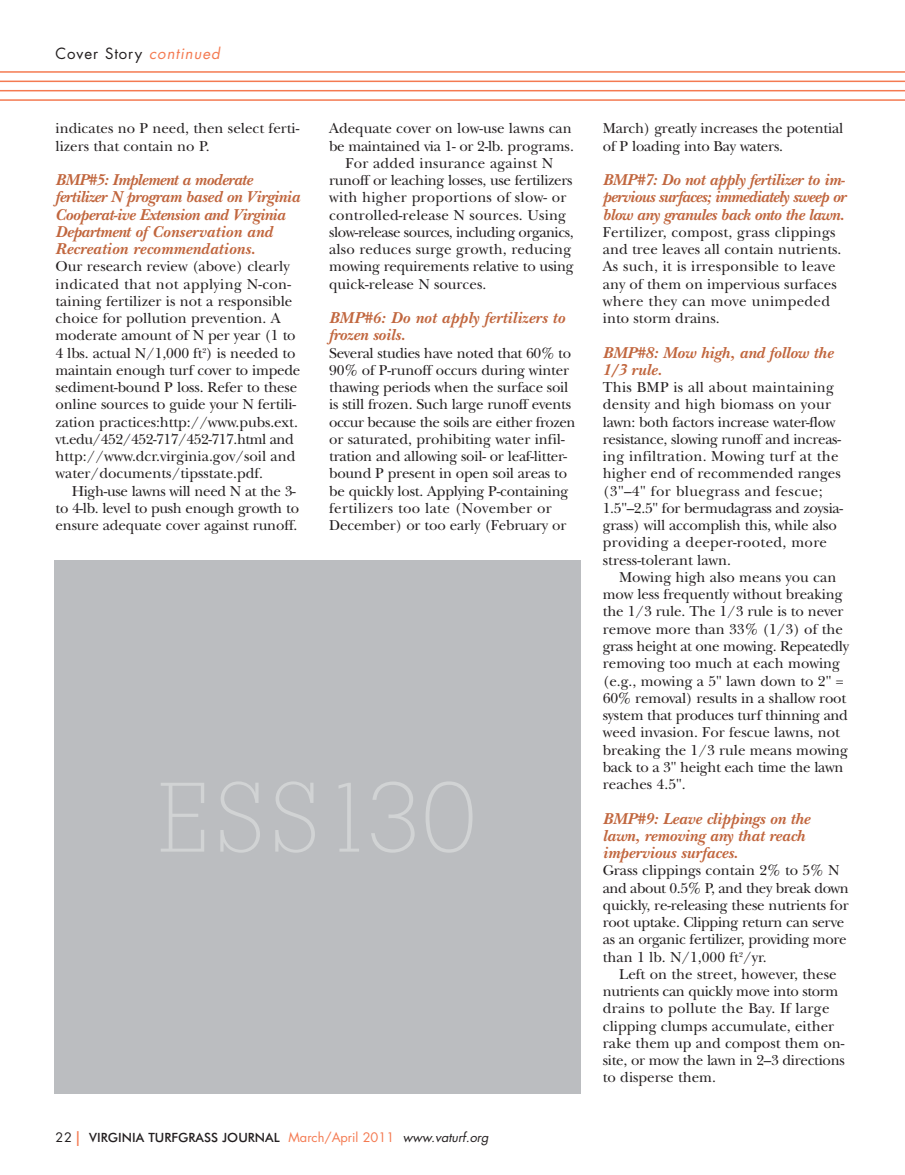
<style>
.page{position:relative;width:905px;height:1175px;background:#fff}
.page>*{position:absolute;margin:0;border:0;box-sizing:border-box;transform-origin:0 0}
.t1{font:300 97.5px "Boton";color:#d1d3d4}
.t2{font:italic 700 16.5px/17.2px "New Baskerville";color:#c1663e}
.t3{font:15px/17.2px "New Baskerville";letter-spacing:-.01em;color:#231f20}
.t4{font:15px/17.2px "New Baskerville";letter-spacing:.015em;color:#231f20}
.t5{font:15px "New Baskerville";letter-spacing:.01em;color:#231f20}
.t6{font:15px "New Baskerville";letter-spacing:-.03em;color:#231f20}
.t7{font:15px "Futura";letter-spacing:.06em;color:#231f20}
.t8{font:500 12.75px "Futura BT";color:#231f20}
.s1{font-style:italic;color:#f47a51}
.s2{font-family:"Futura";font-weight:400}
.s3{font-family:"Futura";font-weight:400;font-size:18px;color:#f47a51}
.s4{font-family:"Futura";font-weight:400;color:#f47a51}
.s5{font-family:"Futura";font-weight:400;font-style:italic}
</style>
<div class="page">
<div style="left:54px;top:560px;width:526px;height:534px;background:#bbbdc0"></div>
<hr style="left:0;top:71px;width:904px;height:2px;background:#f47a51">
<hr style="left:0;top:81px;width:904px;height:1px;background:#f47a51">
<hr style="left:0;top:90px;width:904px;height:1px;background:#f47a51">
<hr style="left:0;top:99px;width:904px;height:2px;background:#f47a51">
<p class="t7" style="left:55px;top:46px;width:168px">Cover Story <span class="s1">continued</span></p>
<p class="t3" style="left:55px;top:122px;width:245px">indicates no P need, then select ferti&shy;lizers that contain no P.</p>
<p class="t2" style="left:55px;top:173px;width:246px">BMP#5: Implement a moderate fertilizer N program based on Virginia Cooperat-ive Extension and Virginia Department of Conservation and Recreation recommendations.</p>
<p class="t3" style="left:55px;top:260px;width:246px">Our research review (above) clearly indicated that not applying N-con&shy;taining fertilizer is not a responsible choice for pollution prevention. A moderate amount of N per year (1 to 4 lbs. actual N/1,000 ft<sup>2</sup>) is needed to maintain enough turf cover to impede sediment-bound P loss. Refer to these online sources to guide your N fertili&shy;zation practices:http://www.pubs.ext. vt.edu/452/452-717/452-717.html and http://www.dcr.virginia.gov/soil and water/documents/tipsstate.pdf.</p>
<p class="t3" style="left:55px;top:484px;width:245px;text-indent:16px">High-use lawns will need N at the 3- to 4-lb. level to push enough growth to ensure adequate cover against runoff.</p>
<p class="t3" style="left:329px;top:122px;width:244px">Adequate cover on low-use lawns can</p>
<p class="t3" style="left:329px;top:139px;width:246px">be maintained via 1- or 2-lb. programs.</p>
<p class="t4" style="left:345px;top:156px;width:209px">For added insurance against N</p>
<p class="t3" style="left:329px;top:173px;width:245px">runoff or leaching losses, use fertilizers</p>
<p class="t4" style="left:329px;top:191px;width:239px">with higher proportions of slow- or</p>
<p class="t5" style="left:329px;top:209px;width:238px">controlled-release N sources. Using</p>
<p class="t6" style="left:329px;top:226px;width:246px">slow-release sources, including organics,</p>
<p class="t5" style="left:329px;top:244px;width:243px">also reduces surge growth, reducing</p>
<p class="t3" style="left:329px;top:260px;width:246px">mowing requirements relative to using</p>
<p class="t3" style="left:329px;top:277px;width:159px">quick-release N sources.</p>
<p class="t2" style="left:329px;top:311px;width:237px">BMP#6: Do not apply fertilizers to frozen soils.</p>
<p class="t3" style="left:329px;top:346px;width:248px">Several studies have noted that 60% to 90% of P-runoff occurs during winter thawing periods when the surface soil is still frozen. Such large runoff events occur because the soils are either frozen or saturated, prohibiting water infil&shy;tration and allowing soil- or leaf-litter&shy;bound P present in open soil areas to be quickly lost. Applying P-containing fertilizers too late (November or December) or too early (February or</p>
<h1 class="t1" style="left:158px;top:782px;width:319px">ESS130</h1>
<p class="t8" style="left:55px;top:1131px;width:437px"><span class="s2">22</span><span class="s3">|</span> VIRGINIA TURFGRASS JOURNAL <span class="s4">March/April 2011</span> <span class="s5">www.vaturf.org</span></p>
<p class="t3" style="left:602px;top:122px;width:242px">March) greatly increases the potential of P loading into Bay waters.</p>
<p class="t2" style="left:602px;top:173px;width:244px;text-align:justify">BMP#7: Do not apply fertilizer to im&shy;pervious surfaces; immediately sweep or blow any granules back onto the lawn.</p>
<p class="t4" style="left:602px;top:225px;width:240px">Fertilizer, compost, grass clippings and tree leaves all contain nutrients.<br>As such, it is irresponsible to leave any of them on impervious surfaces where they can move unimpeded into storm drains.</p>
<p class="t2" style="left:602px;top:346px;width:232px">BMP#8: Mow high, and follow the<br>1/3 rule.</p>
<p class="t3" style="left:602px;top:380px;width:242px">This BMP is all about maintaining density and high biomass on your lawn: both factors increase water-flow resistance, slowing runoff and increas&shy;ing infiltration. Mowing turf at the higher end of recommended ranges (3"–4" for bluegrass and fescue; 1.5"–2.5" for bermudagrass and zoysia&shy;grass) will accomplish this, while also providing a deeper-rooted, more stress-tolerant lawn.</p>
<p class="t3" style="left:602px;top:570px;width:248px;text-indent:16px">Mowing high also means you can mow less frequently without breaking the 1/3 rule. The 1/3 rule is to never remove more than 33% (1/3) of the grass height at one mowing. Repeatedly removing too much at each mowing (e.g., mowing a 5" lawn down to 2" = 60% removal) results in a shallow root system that produces turf thinning and weed invasion. For fescue lawns, not breaking the 1/3 rule means mowing back to a 3" height each time the lawn reaches 4.5".</p>
<p class="t2" style="left:602px;top:811px;width:209px">BMP#9: Leave clippings on the lawn, removing any that reach impervious surfaces.</p>
<p class="t3" style="left:602px;top:863px;width:247px">Grass clippings contain 2% to 5% N and about 0.5% P, and they break down quickly, re-releasing these nutrients for root uptake. Clipping return can serve as an organic fertilizer, providing more than 1 lb. N/1,000 ft<sup>2</sup>/yr.</p>
<p class="t3" style="left:603px;top:967px;width:243px;text-indent:16px">Left on the street, however, these nutrients can quickly move into storm drains to pollute the Bay. If large clipping clumps accumulate, either rake them up and compost them on&shy;site, or mow the lawn in 2–3 directions to disperse them.</p>
</div>
